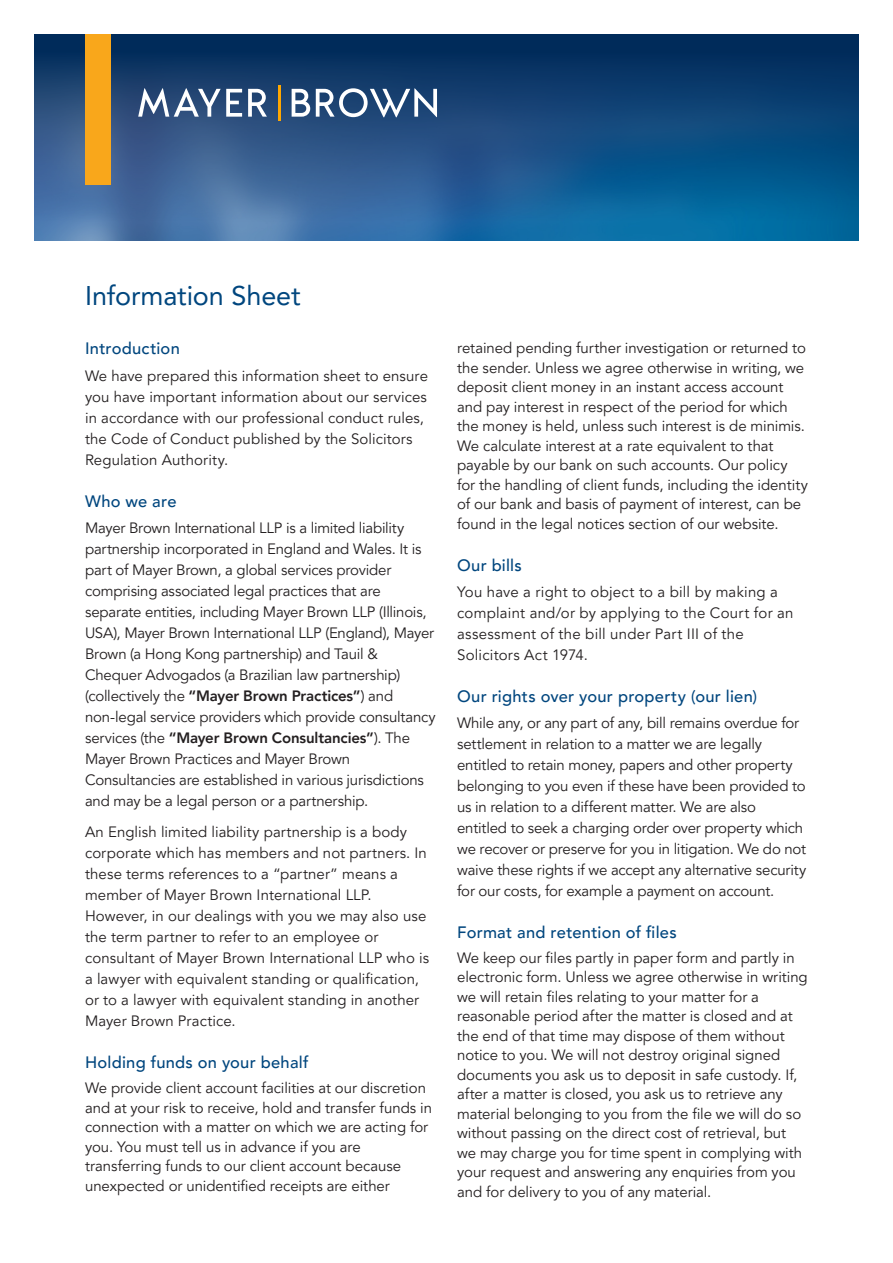
<style>
.page{position:relative;width:893px;height:1263px;background:#fff}
.page>*{position:absolute;margin:0;border:0;box-sizing:border-box;transform-origin:0 0}
.Subhead_L1{font:27px "Avenir LT Pro";letter-spacing:-.005em;color:#00467e}
.Subhead_L2{font:500 16.5px "Avenir LT Pro";letter-spacing:.015em;color:#00467e}
.Body_copy{font:15px/21px "Avenir LT Pro";letter-spacing:-.005em;color:#231f20}
.Body_copy-2{font:15px/21px "Avenir LT Pro";letter-spacing:.015em;color:#231f20}
.s1{font-weight:800}
</style>
<div class="page">
<svg style="left:34px;top:34px;width:825px;height:206px;background:#1b5083"></svg>
<svg style="left:138px;top:88px;width:104px;height:29px"></svg>
<svg style="left:248px;top:89px;width:19px;height:28px"></svg>
<svg style="left:292px;top:89px;width:18px;height:28px"></svg>
<svg style="left:316px;top:88px;width:121px;height:29px"></svg>
<hr style="left:278px;top:85px;width:2px;height:35px;background:#ffa700">
<div style="left:85px;top:34px;width:25px;height:151px;background:#f9a71b"></div>
<p class="Subhead_L1" style="left:85px;top:279px;width:217px">Information Sheet</p>
<p class="Subhead_L2" style="left:85px;top:339px;width:96px">Introduction</p>
<p class="Body_copy" style="left:85px;top:365px;width:344px">We have prepared this information sheet to ensure you have important information about our services in accordance with our professional conduct rules, the Code of Conduct published by the Solicitors Regulation Authority.</p>
<p class="Subhead_L2" style="left:85px;top:491px;width:93px">Who we are</p>
<p class="Body_copy" style="left:85px;top:517px;width:352px">Mayer Brown International LLP is a limited liability partnership incorporated in England and Wales. It is part of Mayer Brown, a global services provider comprising associated legal practices that are separate entities, including Mayer Brown LLP (Illinois, USA), Mayer Brown International LLP (England), Mayer Brown (a Hong Kong partnership) and Tauil &amp; Chequer Advogados (a Brazilian law partnership) (collectively the <span class="s1">“Mayer Brown Practices”</span>) and non-legal service providers which provide consultancy services (the <span class="s1">“Mayer Brown Consultancies”</span>). The Mayer Brown Practices and Mayer Brown Consultancies are established in various jurisdictions and may be a legal person or a partnership.</p>
<p class="Body_copy" style="left:85px;top:822px;width:346px">An English limited liability partnership is a body corporate which has members and not partners. In these terms references to a “partner” means a member of Mayer Brown International LLP.<br>However, in our dealings with you we may also use the term partner to refer to an employee or consultant of Mayer Brown International LLP who is a lawyer with equivalent standing or qualification, or to a lawyer with equivalent standing in another Mayer Brown Practice.</p>
<p class="Subhead_L2" style="left:85px;top:1053px;width:225px">Holding funds on your behalf</p>
<p class="Body_copy" style="left:85px;top:1078px;width:348px;line-height:19.5px">We provide client account facilities at our discretion and at your risk to receive, hold and transfer funds in connection with a matter on which we are acting for you. You must tell us in advance if you are transferring funds to our client account because unexpected or unidentified receipts are either</p>
<p class="Body_copy" style="left:457px;top:338px;width:352px;line-height:19.5px">retained pending further investigation or returned to the sender. Unless we agree otherwise in writing, we deposit client money in an instant access account and pay interest in respect of the period for which the money is held, unless such interest is de minimis.<br>We calculate interest at a rate equivalent to that payable by our bank on such accounts. Our policy for the handling of client funds, including the identity of our bank and basis of payment of interest, can be found in the legal notices section of our website.</p>
<p class="Subhead_L2" style="left:457px;top:555px;width:66px">Our bills</p>
<p class="Body_copy-2" style="left:457px;top:581px;width:338px">You have a right to object to a bill by making a complaint and/or by applying to the Court for an assessment of the bill under Part III of the Solicitors Act 1974.</p>
<p class="Subhead_L2" style="left:457px;top:686px;width:302px">Our rights over your property (our lien)</p>
<p class="Body_copy" style="left:457px;top:713px;width:351px">While any, or any part of any, bill remains overdue for settlement in relation to a matter we are legally entitled to retain money, papers and other property belonging to you even if these have been provided to us in relation to a different matter. We are also entitled to seek a charging order over property which we recover or preserve for you in litigation. We do not waive these rights if we accept any alternative security for our costs, for example a payment on account.</p>
<p class="Subhead_L2" style="left:457px;top:923px;width:221px">Format and retention of files</p>
<p class="Body_copy" style="left:457px;top:948px;width:352px;line-height:19.5px">We keep our files partly in paper form and partly in electronic form. Unless we agree otherwise in writing we will retain files relating to your matter for a reasonable period after the matter is closed and at the end of that time may dispose of them without notice to you. We will not destroy original signed documents you ask us to deposit in safe custody. If, after a matter is closed, you ask us to retrieve any material belonging to you from the file we will do so without passing on the direct cost of retrieval, but we may charge you for time spent in complying with your request and answering any enquiries from you and for delivery to you of any material.</p>
</div>
